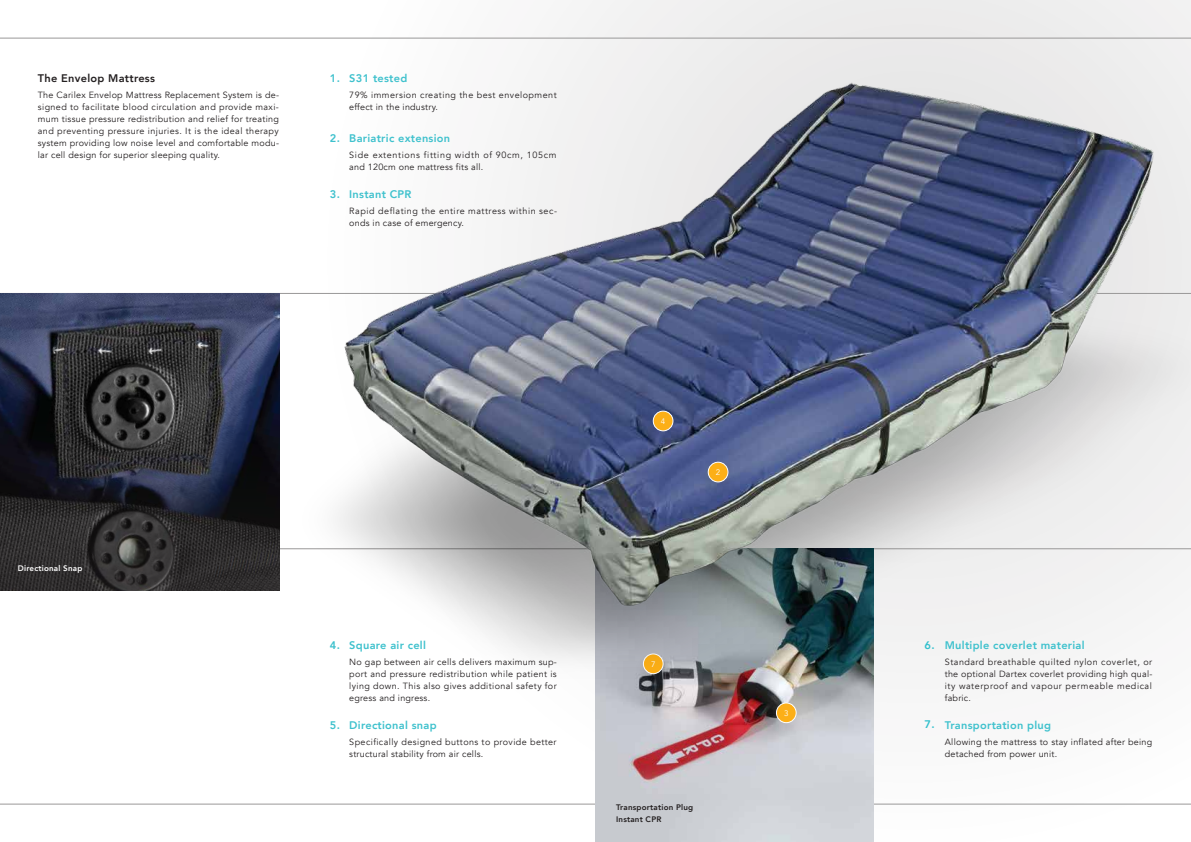
<style>
.page{position:relative;width:1191px;height:842px;background:#fff}
.page>*{position:absolute;margin:0;border:0;box-sizing:border-box;transform-origin:0 0}
.t1{font:800 11px "Avenir";letter-spacing:.025em;color:#3ec1cd}
.t2{font:800 11px "Avenir";letter-spacing:.025em;color:#231f20}
.t3{font:800 11px "Avenir";color:#32c0cd}
.t4{font:9px/12px "Avenir";letter-spacing:.03em;color:#231f20;text-align:justify}
.t5{font:9px/12px "Avenir";letter-spacing:.07em;color:#231f20}
.t6{font:9px/12px "Avenir";letter-spacing:.06em;color:#231f20}
.t7{font:9px/12px "Avenir";letter-spacing:.05em;color:#231f20}
.t8{font:800 8px/12px "Avenir";letter-spacing:.025em;color:#231f20}
.t9{font:800 8px "Avenir";letter-spacing:.025em;color:#fff}
.t10{font:8px "Avenir";color:#fff}
</style>
<div class="page">
<hr style="left:0;top:804px;width:1191px;height:1px;background:#999898">
<hr style="left:0;top:38px;width:1191px;height:1px;background:#999898">
<svg style="left:0;top:293px;width:222px;height:298px;background:#2f3139"></svg>
<img style="left:595px;top:722px;width:278px;height:120px">
<img style="left:761px;top:722px;width:50px;height:23px">
<div style="left:776px;top:703px;width:20px;height:20px;border:1px solid #fff;border-radius:50%"></div>
<img style="left:222px;top:0;width:969px;height:722px">
<img style="left:693px;top:454px;width:50px;height:50px">
<div style="left:708px;top:462px;width:20px;height:20px;background:#fcaf17;border-radius:50%"></div>
<div style="left:708px;top:462px;width:20px;height:20px;border:1px solid #fff;border-radius:50%"></div>
<img style="left:638px;top:403px;width:50px;height:50px">
<div style="left:653px;top:411px;width:20px;height:20px;background:#fcaf17;border-radius:50%"></div>
<div style="left:653px;top:411px;width:20px;height:20px;border:1px solid #fff;border-radius:50%"></div>
<p class="t2" style="left:38px;top:70px;width:119px">The Envelop Mattress</p>
<p class="t4" style="left:38px;top:89px;width:243px">The Carilex Envelop Mattress Replacement System is de&shy;signed to facilitate blood circulation and provide maxi&shy;mum tissue pressure redistribution and relief for treating and preventing pressure injuries. It is the ideal therapy system providing low noise level and comfortable modu&shy;lar cell design for superior sleeping quality.</p>
<p class="t1" style="left:330px;top:70px;width:12px">1.</p>
<p class="t1" style="left:330px;top:130px;width:12px">2.</p>
<p class="t1" style="left:330px;top:186px;width:12px">3.</p>
<p class="t1" style="left:349px;top:70px;width:60px">S31 tested</p>
<p class="t7" style="left:349px;top:89px;width:209px">79% immersion creating the best envelopment effect in the industry.</p>
<p class="t1" style="left:349px;top:130px;width:102px">Bariatric extension</p>
<p class="t5" style="left:349px;top:149px;width:208px">Side extentions fitting width of 90cm, 105cm and 120cm one mattress fits all.</p>
<p class="t1" style="left:349px;top:186px;width:64px">Instant CPR</p>
<p class="t6" style="left:349px;top:205px;width:209px">Rapid deflating the entire mattress within sec&shy;onds in case of emergency.</p>
<p class="t9" style="left:18px;top:562px;width:66px">Directional Snap</p>
<p class="t10" style="left:661px;top:416px;width:6px">4</p>
<p class="t10" style="left:716px;top:467px;width:6px">2</p>
<p class="t1" style="left:330px;top:636px;width:12px">4.</p>
<p class="t1" style="left:330px;top:716px;width:12px">5.</p>
<p class="t1" style="left:349px;top:637px;width:78px">Square air cell</p>
<p class="t4" style="left:349px;top:656px;width:209px">No gap between air cells delivers maximum sup&shy;port and pressure redistribution while patient is lying down. This also gives additional safety for egress and ingress.</p>
<p class="t1" style="left:349px;top:717px;width:89px">Directional snap</p>
<p class="t4" style="left:349px;top:736px;width:209px">Specifically designed buttons to provide better structural stability from air cells.</p>
<p class="t10" style="left:651px;top:659px;width:6px">7</p>
<p class="t8" style="left:616px;top:801px;width:79px">Transportation Plug<br>Instant CPR</p>
<p class="t10" style="left:784px;top:708px;width:6px">3</p>
<p class="t3" style="left:924px;top:636px;width:12px">6.</p>
<p class="t3" style="left:924px;top:716px;width:12px">7.</p>
<p class="t1" style="left:945px;top:637px;width:141px">Multiple coverlet material</p>
<p class="t4" style="left:945px;top:656px;width:209px">Standard breathable quilted nylon coverlet, or the optional Dartex coverlet providing high qual&shy;ity waterproof and vapour permeable medical fabric.</p>
<p class="t1" style="left:945px;top:717px;width:108px">Transportation plug</p>
<p class="t4" style="left:945px;top:736px;width:209px">Allowing the mattress to stay inflated after being detached from power unit.</p>
</div>
